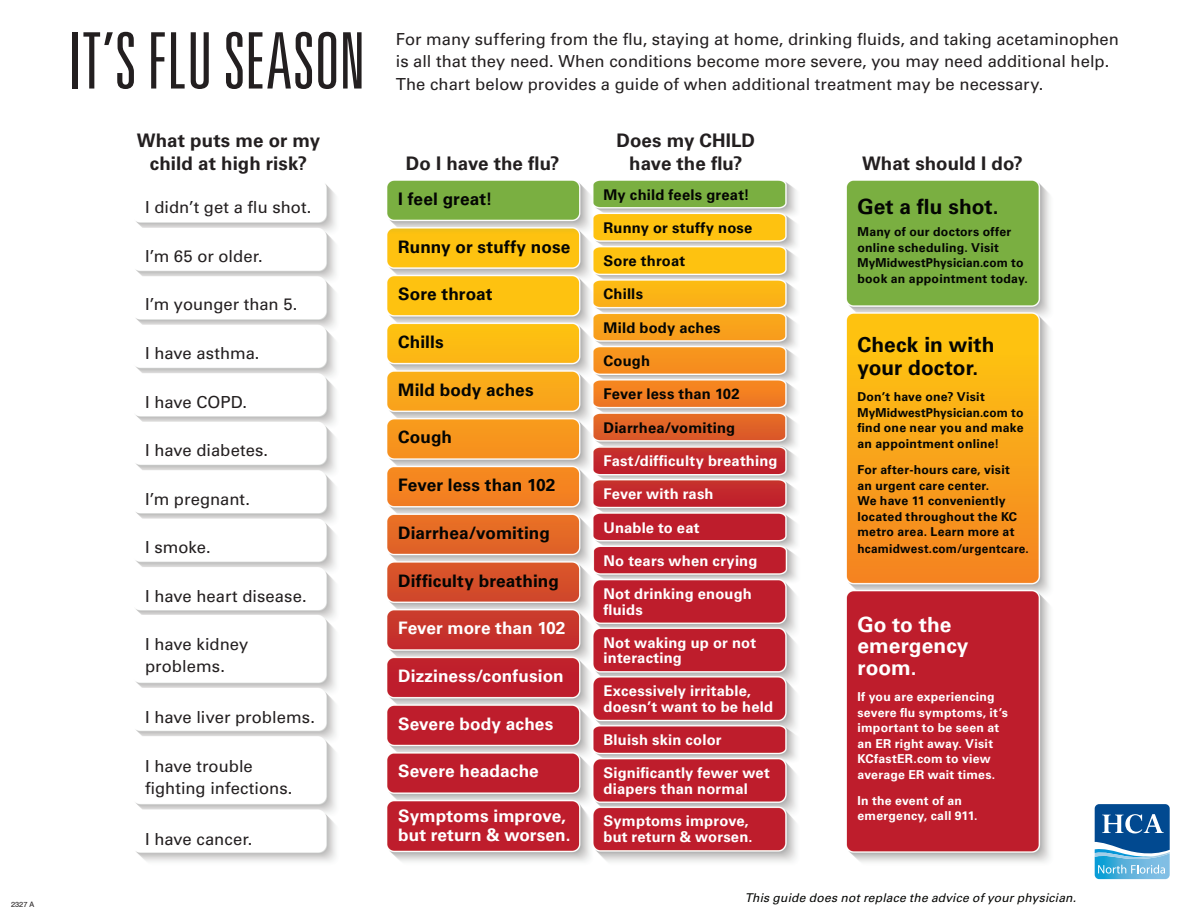
<style>
.page{position:relative;width:1188px;height:918px;background:#fff}
.page>*{position:absolute;margin:0;border:0;box-sizing:border-box;transform-origin:0 0}
.t1{font:300 ultra-condensed 78px "Univers LT Std";letter-spacing:-.005em;color:#231f20}
.t2{font:700 20.85px/23px "Univers LT Std";letter-spacing:.005em;color:#040503}
.t3{font:700 20.85px/21.6px "Univers LT Std";color:#fff}
.t4{font:700 18.75px/22.5px "Univers LT Std";color:#231f20;text-align:center}
.t5{font:700 17.25px "Univers LT Std";letter-spacing:.005em;color:#040503}
.t6{font:700 17.25px/19.6px "Univers LT Std";letter-spacing:.005em;color:#fff}
.t7{font:16.65px/22px "Univers LT Std";color:#231f20}
.t8{font:700 14.7px/15.6px "Univers LT Std";letter-spacing:.015em;color:#fff}
.t9{font:700 14.7px "Univers LT Std";letter-spacing:.015em;color:#040503}
.t10{font:700 12.3px/15.5px "Univers LT Std";letter-spacing:.02em;color:#040503}
.t11{font:700 12.3px/15.5px "Univers LT Std";letter-spacing:.02em;color:#fff}
.t12{font:700 12.3px "Univers LT Std";letter-spacing:.02em;color:#040503;scale:.96 1}
.t13{font:italic 12.15px "Univers LT Std";letter-spacing:.015em;color:#040503}
.t14{font:7.5px "Swiss 721 BT";color:#231f20}
</style>
<div class="page">
<img style="left:135px;top:180px;width:915px;height:682px">
<svg style="left:1094px;top:804px;width:76px;height:76px;background:#4989bb"></svg>
<p class="t14" style="left:11px;top:899px;width:25px">2327 A</p>
<h1 class="t1" style="left:69px;top:20px;width:298px">IT’S FLU SEASON</h1>
<p class="t7" style="left:396px;top:29px;width:725px">For many suffering from the flu, staying at home, drinking fluids, and taking acetaminophen is all that they need. When conditions become more severe, you may need additional help.<br>The chart below provides a guide of when additional treatment may be necessary.</p>
<p class="t4" style="left:137px;top:129px;width:185px">What puts me or my child at high risk?</p>
<p class="t7" style="left:145px;top:197px;width:168px">I didn’t get a flu shot.</p>
<p class="t7" style="left:145px;top:245px;width:119px">I’m 65 or older.</p>
<p class="t7" style="left:145px;top:294px;width:154px">I’m younger than 5.</p>
<p class="t7" style="left:145px;top:342px;width:116px">I have asthma.</p>
<p class="t7" style="left:145px;top:391px;width:104px">I have COPD.</p>
<p class="t7" style="left:145px;top:439px;width:125px">I have diabetes.</p>
<p class="t7" style="left:145px;top:488px;width:106px">I’m pregnant.</p>
<p class="t7" style="left:145px;top:536px;width:67px">I smoke.</p>
<p class="t7" style="left:145px;top:585px;width:163px">I have heart disease.</p>
<p class="t7" style="left:145px;top:633px;width:105px">I have kidney problems.</p>
<p class="t7" style="left:145px;top:706px;width:171px">I have liver problems.</p>
<p class="t7" style="left:145px;top:755px;width:149px">I have trouble fighting infections.</p>
<p class="t7" style="left:145px;top:828px;width:109px">I have cancer.</p>
<p class="t4" style="left:406px;top:152px;width:155px">Do I have the flu?</p>
<p class="t5" style="left:398px;top:189px;width:96px">I feel great!</p>
<p class="t5" style="left:398px;top:236px;width:174px">Runny or stuffy nose</p>
<p class="t5" style="left:398px;top:284px;width:96px">Sore throat</p>
<p class="t5" style="left:398px;top:332px;width:47px">Chills</p>
<p class="t5" style="left:398px;top:380px;width:137px">Mild body aches</p>
<p class="t5" style="left:398px;top:427px;width:55px">Cough</p>
<p class="t5" style="left:398px;top:475px;width:159px">Fever less than 102</p>
<p class="t5" style="left:398px;top:523px;width:153px">Diarrhea/vomiting</p>
<p class="t5" style="left:398px;top:570px;width:162px">Difficulty breathing</p>
<p class="t6" style="left:398px;top:619px;width:169px">Fever more than 102</p>
<p class="t6" style="left:398px;top:666px;width:167px">Dizziness/confusion</p>
<p class="t6" style="left:398px;top:714px;width:157px">Severe body aches</p>
<p class="t6" style="left:398px;top:762px;width:142px">Severe headache</p>
<p class="t6" style="left:398px;top:806px;width:174px">Symptoms improve, but return &amp; worsen.</p>
<p class="t4" style="left:617px;top:129px;width:140px">Does my CHILD have the flu?</p>
<p class="t9" style="left:604px;top:186px;width:148px">My child feels great!</p>
<p class="t9" style="left:604px;top:219px;width:150px">Runny or stuffy nose</p>
<p class="t9" style="left:604px;top:252px;width:83px">Sore throat</p>
<p class="t9" style="left:604px;top:286px;width:41px">Chills</p>
<p class="t9" style="left:604px;top:319px;width:119px">Mild body aches</p>
<p class="t9" style="left:604px;top:352px;width:48px">Cough</p>
<p class="t9" style="left:604px;top:386px;width:137px">Fever less than 102</p>
<p class="t9" style="left:604px;top:419px;width:133px">Diarrhea/vomiting</p>
<p class="t8" style="left:604px;top:453px;width:176px">Fast/difficulty breathing</p>
<p class="t8" style="left:604px;top:486px;width:112px">Fever with rash</p>
<p class="t8" style="left:604px;top:520px;width:97px">Unable to eat</p>
<p class="t8" style="left:604px;top:553px;width:155px">No tears when crying</p>
<p class="t8" style="left:604px;top:586px;width:150px">Not drinking enough fluids</p>
<p class="t8" style="left:604px;top:635px;width:154px">Not waking up or not interacting</p>
<p class="t8" style="left:604px;top:683px;width:171px">Excessively irritable, doesn’t want to be held</p>
<p class="t8" style="left:604px;top:732px;width:120px">Bluish skin color</p>
<p class="t8" style="left:604px;top:765px;width:168px">Significantly fewer wet diapers than normal</p>
<p class="t8" style="left:604px;top:814px;width:150px">Symptoms improve, but return &amp; worsen.</p>
<p class="t4" style="left:862px;top:152px;width:162px">What should I do?</p>
<p class="t2" style="left:857px;top:195px;width:143px">Get a flu shot.</p>
<p class="t10" style="left:857px;top:224px;width:172px">Many of our doctors offer online scheduling. Visit<br>MyMidwestPhysician.com to book an appointment today.</p>
<p class="t2" style="left:857px;top:334px;width:139px">Check in with your doctor.</p>
<p class="t10" style="left:857px;top:389px;width:168px">Don’t have one? Visit<br>MyMidwestPhysician.com to find one near you and make an appointment online!</p>
<p class="t10" style="left:857px;top:462px;width:161px">For after-hours care, visit an urgent care center.<br>We have 11 conveniently located throughout the KC metro area. Learn more at</p>
<p class="t12" style="left:857px;top:542px;width:180px">hcamidwest.com/urgentcare.</p>
<p class="t3" style="left:857px;top:614px;width:112px">Go to the emergency room.</p>
<p class="t11" style="left:857px;top:689px;width:152px">If you are experiencing severe flu symptoms, it’s important to be seen at an ER right away. Visit<br>KCfastER.com to view average ER wait times.</p>
<p class="t11" style="left:857px;top:793px;width:122px">In the event of an emergency, call 911.</p>
<p class="t13" style="left:745px;top:891px;width:333px">This guide does not replace the advice of your physician.</p>
</div>
